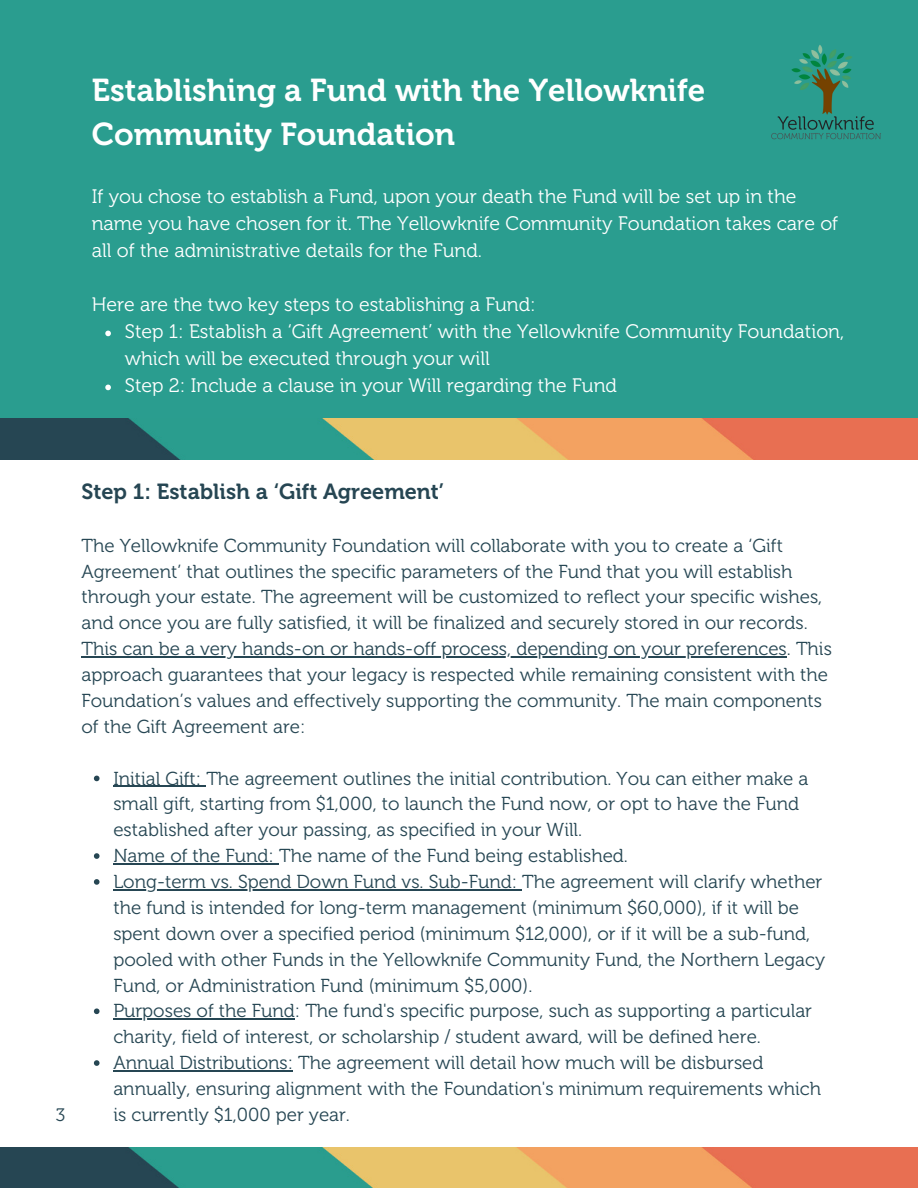
<style>
.page{position:relative;width:918px;height:1188px;background:#fff}
.page>*{position:absolute;margin:0;border:0;box-sizing:border-box;transform-origin:0 0}
.t1{font:31.5px/43.8px "Museo 700";color:#fff}
.t2{font:21.75px "Museo 700";color:#264653}
.t3{font:19.5px/27px "Museo 300";color:#fff}
.t4{font:18.75px/25.8px "Museo 300";color:#264653}
.t5{font:18px "Museo 300";color:#264653}
</style>
<div class="page">
<div style="left:0;top:0;width:918px;height:663px;background:#2a9d8f"></div>
<svg style="left:105px;top:331px;width:6px;height:5px"></svg>
<svg style="left:105px;top:385px;width:6px;height:5px"></svg>
<img style="left:771px;top:45px;width:110px;height:95px">
<div style="left:0;top:431px;width:917px;height:757px;background:#fff"></div>
<hr style="left:82px;top:656px;width:705px;height:1px;background:#264653">
<svg style="left:94px;top:776px;width:6px;height:5px"></svg>
<hr style="left:113px;top:786px;width:93px;height:1px;background:#264653">
<svg style="left:94px;top:853px;width:6px;height:6px"></svg>
<hr style="left:113px;top:863px;width:166px;height:1px;background:#264653">
<svg style="left:94px;top:879px;width:6px;height:6px"></svg>
<hr style="left:113px;top:889px;width:409px;height:1px;background:#264653">
<svg style="left:94px;top:1008px;width:6px;height:6px"></svg>
<hr style="left:113px;top:1019px;width:182px;height:1px;background:#264653">
<svg style="left:94px;top:1060px;width:6px;height:6px"></svg>
<hr style="left:113px;top:1070px;width:180px;height:1px;background:#264653">
<img style="left:0;top:419px;width:918px;height:40px">
<img style="left:0;top:1148px;width:918px;height:40px">
<p class="t1" style="left:92px;top:68px;width:615px">Establishing a Fund with the Yellowknife<br>Community Foundation</p>
<h1 class="t3" style="left:92px;top:183px;width:748px">If you chose to establish a Fund, upon your death the Fund will be set up in the name you have chosen for it. The Yellowknife Community Foundation takes care of all of the administrative details for the Fund.</h1>
<p class="t3" style="left:92px;top:291px;width:445px">Here are the two key steps to establishing a Fund:</p>
<p class="t3" style="left:125px;top:318px;width:721px">Step 1: Establish a ‘Gift Agreement’ with the Yellowknife Community Foundation, which will be executed through your will</p>
<p class="t3" style="left:125px;top:372px;width:494px">Step 2: Include a clause in your Will regarding the Fund</p>
<p class="t2" style="left:82px;top:478px;width:364px">Step 1: Establish a ‘Gift Agreement’</p>
<p class="t4" style="left:82px;top:532px;width:742px">The Yellowknife Community Foundation will collaborate with you to create a ‘Gift Agreement’ that outlines the specific parameters of the Fund that you will establish through your estate. The agreement will be customized to reflect your specific wishes, and once you are fully satisfied, it will be finalized and securely stored in our records.</p>
<p class="t4" style="left:82px;top:636px;width:752px">This can be a very hands-on or hands-off process, depending on your preferences. This approach guarantees that your legacy is respected while remaining consistent with the Foundation’s values and effectively supporting the community. The main components of the Gift Agreement are:</p>
<p class="t4" style="left:113px;top:765px;width:697px">Initial Gift: The agreement outlines the initial contribution. You can either make a small gift, starting from $1,000, to launch the Fund now, or opt to have the Fund established after your passing, as specified in your Will.</p>
<h2 class="t4" style="left:113px;top:843px;width:516px">Name of the Fund: The name of the Fund being established.</h2>
<p class="t4" style="left:113px;top:869px;width:713px">Long-term vs. Spend Down Fund vs. Sub-Fund: The agreement will clarify whether the fund is intended for long-term management (minimum $60,000), if it will be spent down over a specified period (minimum $12,000), or if it will be a sub-fund, pooled with other Funds in the Yellowknife Community Fund, the Northern Legacy Fund, or Administration Fund (minimum $5,000).</p>
<p class="t4" style="left:113px;top:998px;width:700px">Purposes of the Fund: The fund's specific purpose, such as supporting a particular charity, field of interest, or scholarship / student award, will be defined here.</p>
<p class="t4" style="left:113px;top:1050px;width:709px">Annual Distributions: The agreement will detail how much will be disbursed annually, ensuring alignment with the Foundation's minimum requirements which</p>
<p class="t5" style="left:56px;top:1104px;width:11px">3</p>
<p class="t4" style="left:113px;top:1102px;width:238px">is currently $1,000 per year.</p>
</div>
